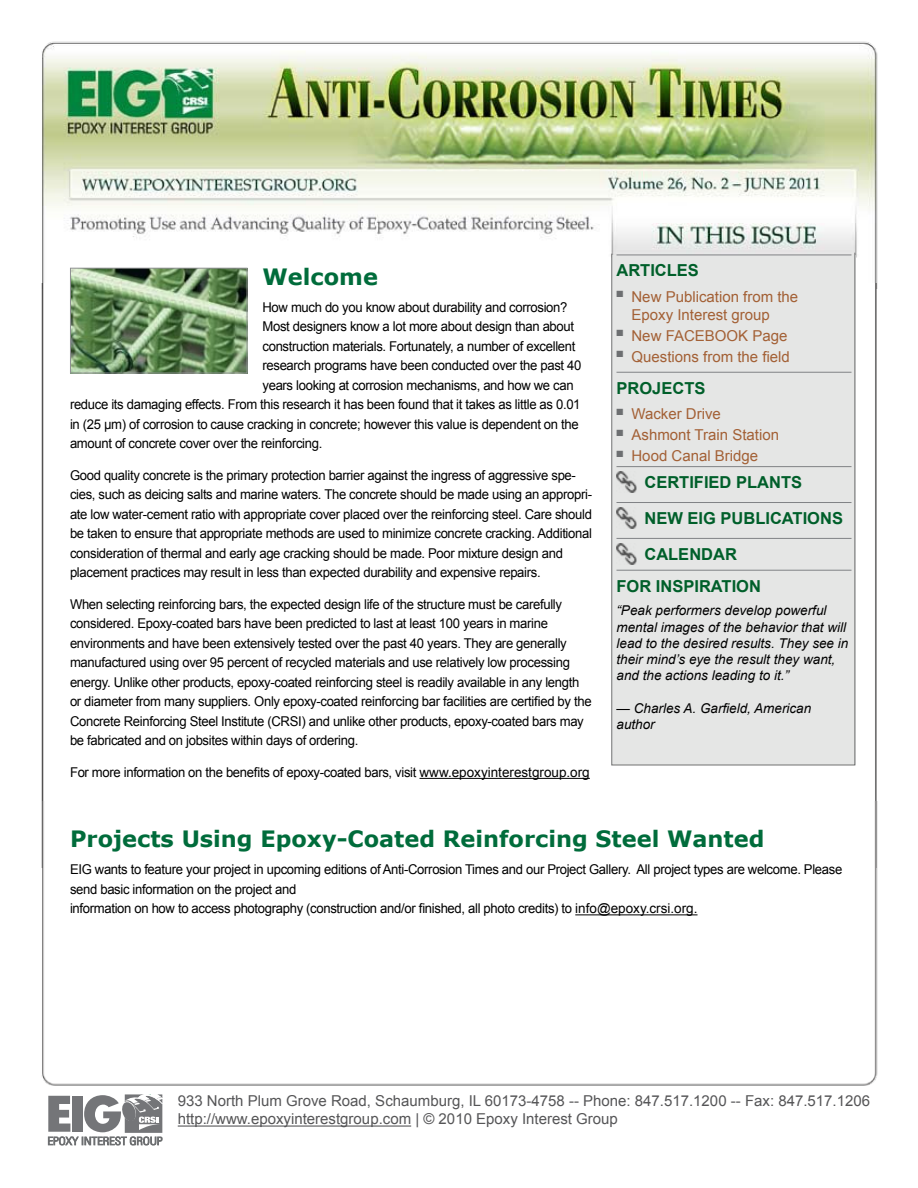
<style>
.page{position:relative;width:918px;height:1188px;background:#fff}
.page>*{position:absolute;margin:0;border:0;box-sizing:border-box;transform-origin:0 0}
.t1{font:700 22.5px "Verdana";color:#006c3b}
.t2{font:700 16.5px/35.8px "Arial";color:#005f2a}
.t3{font:15px/18px "Arial";color:#555557}
.t4{font:15px/21px "Arial";color:#a36035}
.t5{font:13.5px/19.5px "Arial";letter-spacing:-.025em;color:#000}
.t6{font:italic 13.5px/16.2px "Arial";color:#000}
</style>
<div class="page">
<img style="left:41px;top:41px;width:837px;height:243px">
<img style="left:41px;top:284px;width:837px;height:518px">
<img style="left:41px;top:802px;width:837px;height:284px">
<svg style="left:48px;top:1094px;width:115px;height:51px"></svg>
<hr style="left:178px;top:1126px;width:233px;height:1px;background:#555557">
<div style="left:611px;top:252px;width:245px;height:514px;background:#e5e6e5"></div>
<hr style="left:617px;top:254px;width:235px;height:1px;background:#808285">
<hr style="left:617px;top:372px;width:235px;height:1px;background:#808285">
<hr style="left:617px;top:466px;width:235px;height:1px;background:#808285">
<hr style="left:617px;top:502px;width:235px;height:1px;background:#808285">
<hr style="left:617px;top:538px;width:235px;height:1px;background:#808285">
<hr style="left:617px;top:570px;width:235px;height:1px;background:#808285">
<img style="left:616px;top:472px;width:26px;height:20px">
<img style="left:616px;top:508px;width:26px;height:20px">
<img style="left:616px;top:544px;width:26px;height:20px">
<hr style="left:420px;top:778px;width:170px;height:1px;background:#000">
<hr style="left:575px;top:914px;width:123px;height:1px;background:#000">
<img style="left:72px;top:270px;width:174px;height:101px">
<div style="left:70px;top:268px;width:178px;height:105px;border:1px solid #8e9092"></div>
<svg style="left:617px;top:291px;width:9px;height:6px"></svg>
<svg style="left:617px;top:330px;width:9px;height:6px"></svg>
<svg style="left:617px;top:351px;width:9px;height:6px"></svg>
<svg style="left:617px;top:408px;width:9px;height:7px"></svg>
<svg style="left:617px;top:429px;width:9px;height:7px"></svg>
<svg style="left:617px;top:450px;width:9px;height:7px"></svg>
<h1 class="t1" style="left:262px;top:268px;width:117px">Welcome</h1>
<p class="t5" style="left:262px;top:298px;width:306px">How much do you know about durability and corrosion?</p>
<p class="t5" style="left:262px;top:318px;width:313px">Most designers know a lot more about design than about</p>
<p class="t5" style="left:262px;top:337px;width:314px">construction materials. Fortunately, a number of excellent</p>
<p class="t5" style="left:262px;top:357px;width:320px">research programs have been conducted over the past 40</p>
<p class="t5" style="left:262px;top:376px;width:313px">years looking at corrosion mechanisms, and how we can</p>
<p class="t5" style="left:70px;top:396px;width:512px">reduce its damaging effects. From this research it has been found that it takes as little as 0.01</p>
<p class="t5" style="left:70px;top:415px;width:510px">in (25 μm) of corrosion to cause cracking in concrete; however this value is dependent on the</p>
<p class="t5" style="left:70px;top:435px;width:254px">amount of concrete cover over the reinforcing.</p>
<p class="t5" style="left:70px;top:466px;width:524px">Good quality concrete is the primary protection barrier against the ingress of aggressive spe&shy;cies, such as deicing salts and marine waters. The concrete should be made using an appropri&shy;ate low water-cement ratio with appropriate cover placed over the reinforcing steel. Care should be taken to ensure that appropriate methods are used to minimize concrete cracking. Additional consideration of thermal and early age cracking should be made. Poor mixture design and placement practices may result in less than expected durability and expensive repairs.</p>
<p class="t5" style="left:70px;top:595px;width:523px">When selecting reinforcing bars, the expected design life of the structure must be carefully considered. Epoxy-coated bars have been predicted to last at least 100 years in marine environments and have been extensively tested over the past 40 years. They are generally manufactured using over 95 percent of recycled materials and use relatively low processing energy. Unlike other products, epoxy-coated reinforcing steel is readily available in any length or diameter from many suppliers. Only epoxy-coated reinforcing bar facilities are certified by the Concrete Reinforcing Steel Institute (CRSI) and unlike other products, epoxy-coated bars may be fabricated and on jobsites within days of ordering.</p>
<p class="t5" style="left:70px;top:762px;width:521px">For more information on the benefits of epoxy-coated bars, visit www.epoxyinterestgroup.org</p>
<p class="t2" style="left:616px;top:253px;width:84px">ARTICLES</p>
<p class="t4" style="left:632px;top:287px;width:168px">New Publication from the</p>
<p class="t4" style="left:632px;top:305px;width:157px">Epoxy Interest group<br>New FACEBOOK Page</p>
<p class="t4" style="left:632px;top:346px;width:160px">Questions from the field</p>
<p class="t2" style="left:616px;top:370px;width:90px">PROJECTS</p>
<p class="t4" style="left:632px;top:404px;width:91px">Wacker Drive</p>
<p class="t4" style="left:632px;top:425px;width:149px">Ashmont Train Station</p>
<p class="t4" style="left:632px;top:446px;width:128px">Hood Canal Bridge</p>
<p class="t2" style="left:644px;top:464px;width:200px">CERTIFIED PLANTS<br>NEW EIG PUBLICATIONS<br>CALENDAR</p>
<p class="t2" style="left:617px;top:568px;width:146px">FOR INSPIRATION</p>
<p class="t6" style="left:616px;top:604px;width:233px">“Peak performers develop powerful mental images of the behavior that will lead to the desired results. They see in their mind’s eye the result they want, and the actions leading to it.”</p>
<p class="t6" style="left:616px;top:700px;width:196px">— Charles A. Garfield, American author</p>
<h1 class="t1" style="left:70px;top:830px;width:696px">Projects Using Epoxy-Coated Reinforcing Steel Wanted</h1>
<p class="t5" style="left:70px;top:861px;width:774px">EIG wants to feature your project in upcoming editions of Anti-Corrosion Times and our Project Gallery. All project types are welcome. Please send basic information on the project and<br>information on how to access photography (construction and/or finished, all photo credits) to info@epoxy.crsi.org.</p>
<p class="t3" style="left:178px;top:1093px;width:694px">933 North Plum Grove Road, Schaumburg, IL 60173-4758 -- Phone: 847.517.1200 -- Fax: 847.517.1206 http://www.epoxyinterestgroup.com | © 2010 Epoxy Interest Group</p>
</div>
